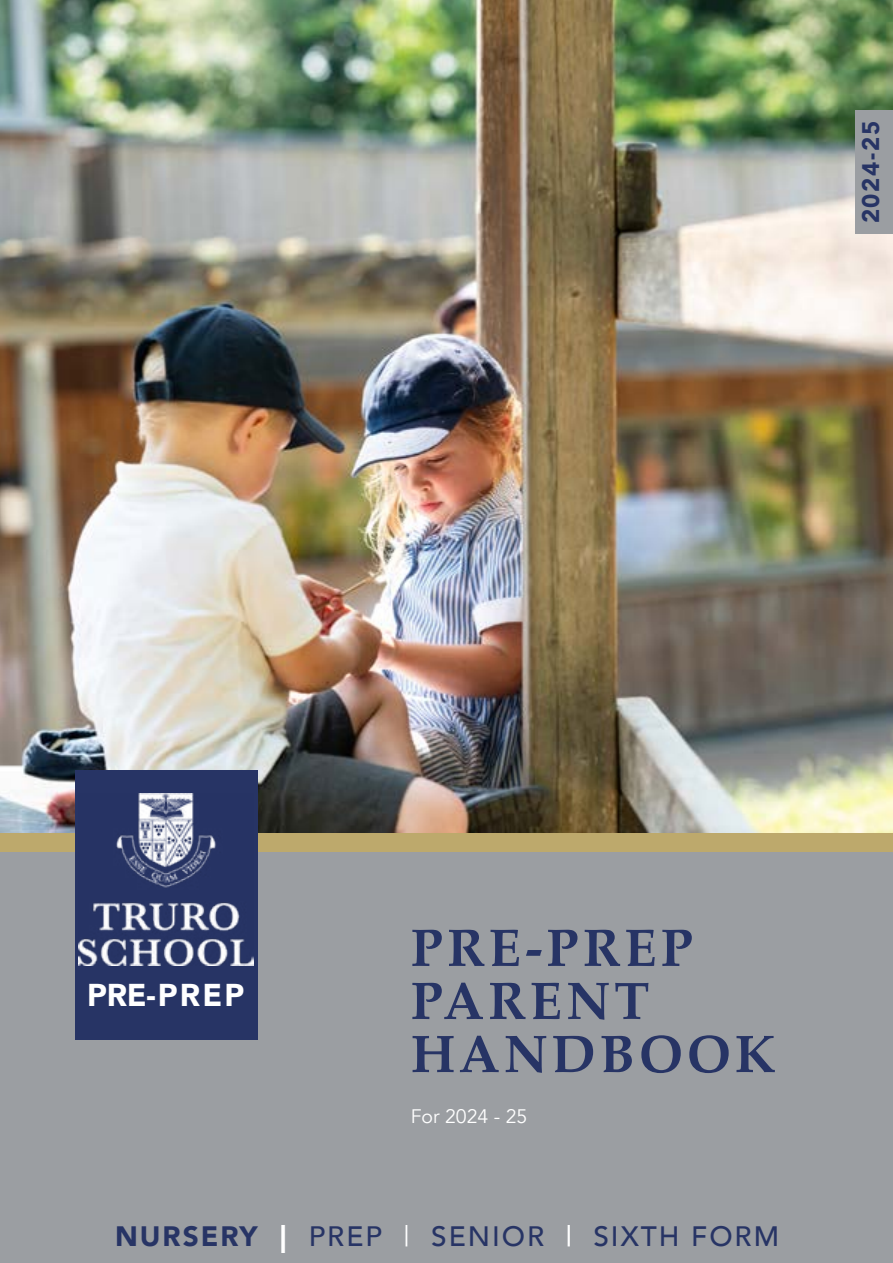
<style>
.page{position:relative;width:893px;height:1263px;background:#fff}
.page>*{position:absolute;margin:0;border:0;box-sizing:border-box;transform-origin:0 0}
.t1{font:700 53.1px/53.1px "Palatino";letter-spacing:.07em;color:#273465}
.t2{font:900 31.5px "Avenir";letter-spacing:.07em;color:#fff}
.t3{font:500 28.05px "Avenir";letter-spacing:.07em;color:#273465}
.t4{font:900 24px "Avenir";letter-spacing:.07em;color:#273465}
.t5{font:19.5px "Avenir";color:#fff}
.s1{font-weight:900}
.s2{font-weight:900;color:#fff}
.s3{font-weight:400;color:#fff}
.s4{color:#fff}
</style>
<div class="page">
<img style="left:0;top:0;width:893px;height:834px">
<div style="left:0;top:840px;width:893px;height:423px;background:#9b9ea2"></div>
<div style="left:0;top:834px;width:893px;height:18px;background:#bda96c"></div>
<div style="left:75px;top:770px;width:183px;height:270px;background:#273465"></div>
<div style="left:855px;top:111px;width:38px;height:123px;background:#9b9ea2"></div>
<img style="left:79px;top:793px;width:175px;height:172px">
<p class="t4" style="left:850px;top:223px;width:104px;rotate:-90deg">2024-25</p>
<p class="t2" style="left:87px;top:968px;width:159px">PRE-PREP</p>
<h1 class="t1" style="left:411px;top:920px;width:366px">PRE-PREP<br>PARENT<br>HANDBOOK</h1>
<p class="t5" style="left:411px;top:1105px;width:118px">For 2024 - 25</p>
<p class="t3" style="left:115px;top:1211px;width:665px"><span class="s1">NURSERY</span> <span class="s2">|</span> PREP <span class="s3">|</span> SENIOR <span class="s4">|</span> SIXTH FORM</p>
</div>
